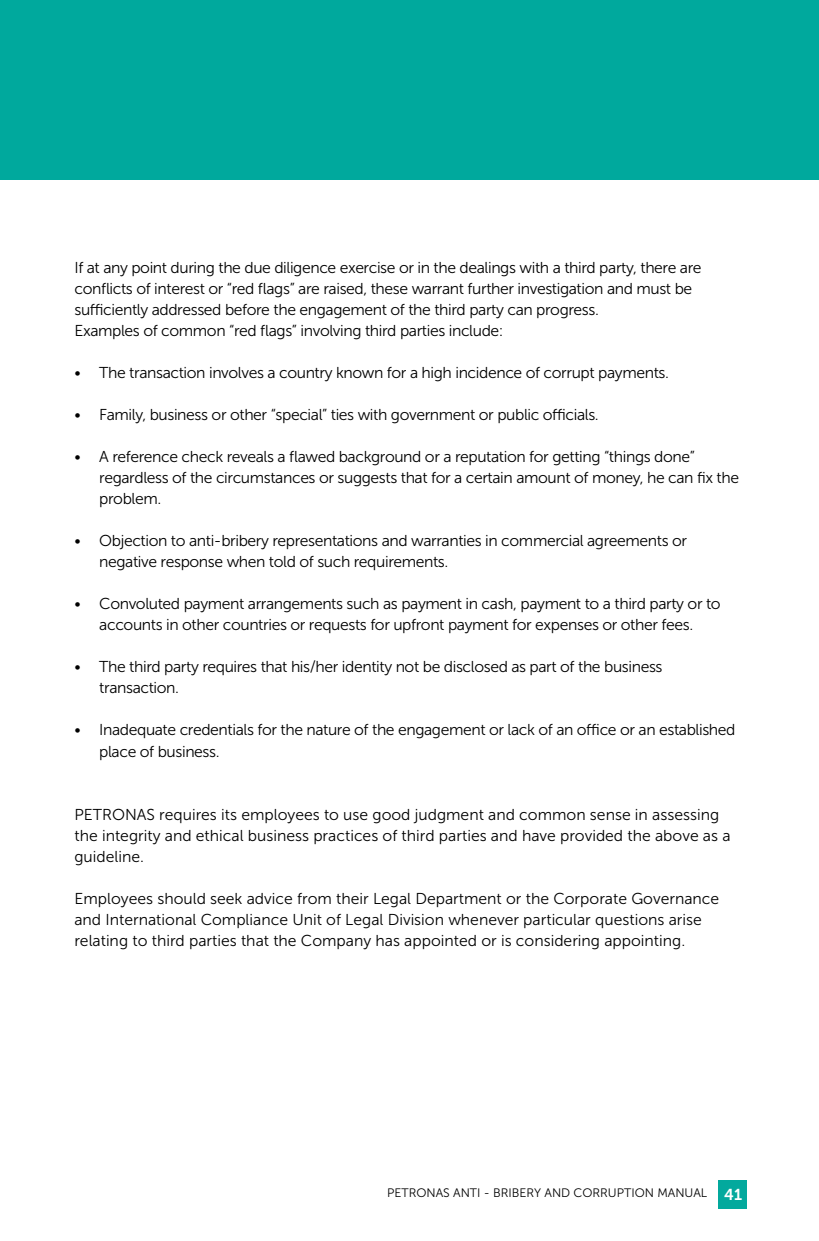
<style>
.page{position:relative;width:819px;height:1241px;background:#fff}
.page>*{position:absolute;margin:0;border:0;box-sizing:border-box;transform-origin:0 0}
.t1{font:15.75px/21px "Museo Sans 300";letter-spacing:-.025em;color:#000}
.t2{font:15.75px/21px "Museo Sans 300";color:#000}
.t3{font:12.25px "Museo Sans 300";color:#000}
.s1{font-family:"Museo Sans 700";font-size:15.75px;color:#fff}
</style>
<div class="page">
<div style="left:0;top:0;width:819px;height:180px;background:#00a99d"></div>
<div style="left:718px;top:1179px;width:28px;height:28px;background:#03a99d"></div>
<p class="t1" style="left:74px;top:257px;width:628px">If at any point during the due diligence exercise or in the dealings with a third party, there are conflicts of interest or “red flags” are raised, these warrant further investigation and must be sufficiently addressed before the engagement of the third party can progress.<br>Examples of common “red flags” involving third parties include:</p>
<p class="t1" style="left:74px;top:362px;width:596px">• The transaction involves a country known for a high incidence of corrupt payments.</p>
<p class="t1" style="left:74px;top:404px;width:526px">• Family, business or other “special” ties with government or public officials.</p>
<p class="t1" style="left:99px;top:446px;width:641px;text-indent:-25px">• A reference check reveals a flawed background or a reputation for getting “things done” regardless of the circumstances or suggests that for a certain amount of money, he can fix the problem.</p>
<p class="t1" style="left:99px;top:530px;width:589px;text-indent:-25px">• Objection to anti-bribery representations and warranties in commercial agreements or negative response when told of such requirements.</p>
<p class="t1" style="left:74px;top:593px;width:647px;text-align:center">• Convoluted payment arrangements such as payment in cash, payment to a third party or to accounts in other countries or requests for upfront payment for expenses or other fees.</p>
<p class="t1" style="left:99px;top:656px;width:564px;text-indent:-25px">• The third party requires that his/her identity not be disclosed as part of the business transaction.</p>
<p class="t1" style="left:99px;top:719px;width:637px;text-indent:-25px">• Inadequate credentials for the nature of the engagement or lack of an office or an established place of business.</p>
<p class="t2" style="left:74px;top:803px;width:657px">PETRONAS requires its employees to use good judgment and common sense in assessing the integrity and ethical business practices of third parties and have provided the above as a guideline.</p>
<p class="t2" style="left:74px;top:887px;width:646px">Employees should seek advice from their Legal Department or the Corporate Governance and International Compliance Unit of Legal Division whenever particular questions arise relating to third parties that the Company has appointed or is considering appointing.</p>
<p class="t3" style="left:387px;top:1185px;width:356px">PETRONAS ANTI - BRIBERY AND CORRUPTION MANUAL <span class="s1">41</span></p>
</div>
